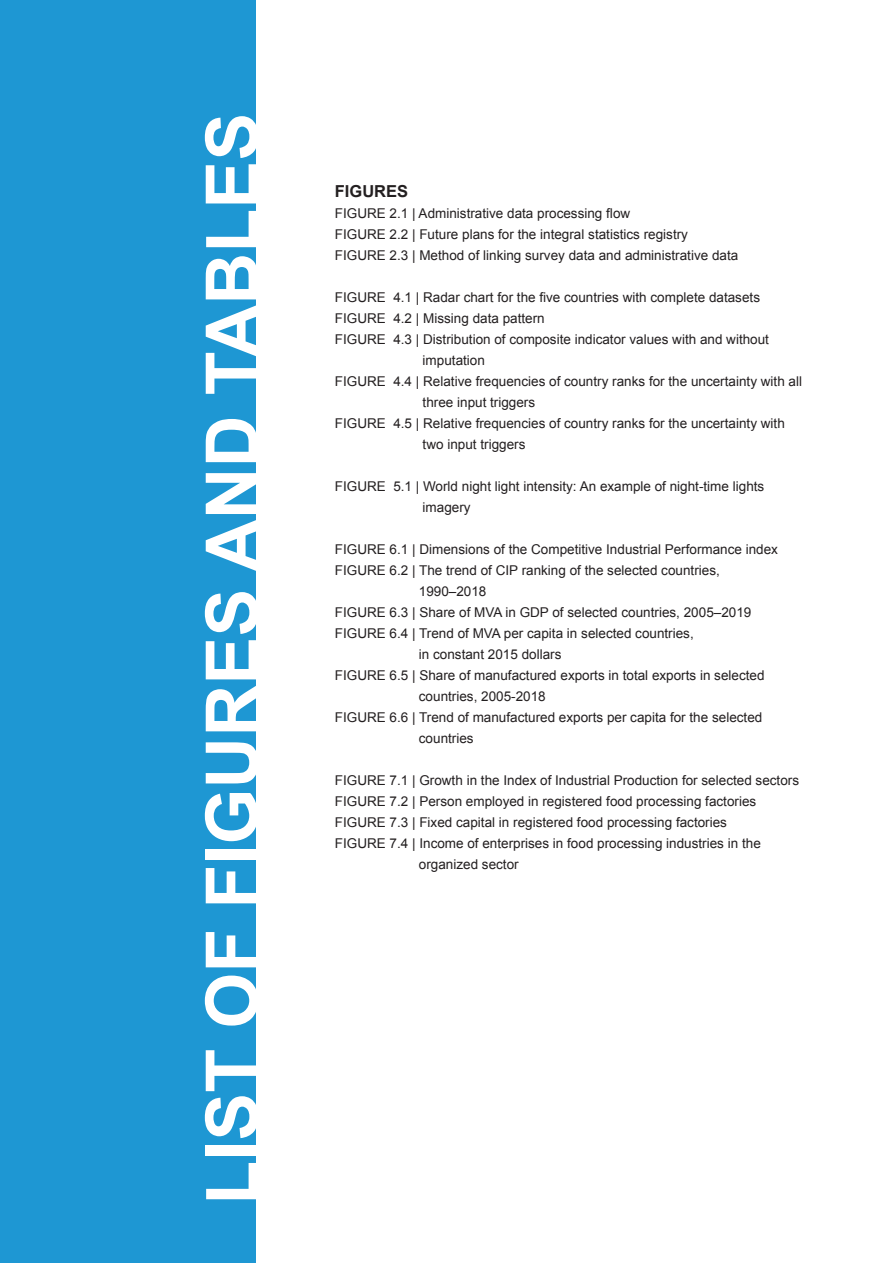
<style>
.page{position:relative;width:893px;height:1263px;background:#fff}
.page>*{position:absolute;margin:0;border:0;box-sizing:border-box;transform-origin:0 0}
.t1{font:700 72px "Arial";color:#fff}
.Table_Captions{font:700 16.5px "Arial";color:#231f20}
.Table_Captions-2{font:13.5px/21px "Arial";color:#231f20}
.s1{font-style:inherit}
</style>
<div class="page">
<div style="left:0;top:0;width:255px;height:1263px;background:#1e97d3"></div>
<p class="t1" style="left:185px;top:1205px;width:1093px;rotate:-90deg">LIST OF FIGURES AND TABLES</p>
<p class="Table_Captions" style="left:335px;top:180px;width:75px">FIGURES</p>
<p class="Table_Captions-2" style="left:335px;top:203px;width:297px"><span class="s1">FIGURE 2.1 |</span> Administrative data processing flow</p>
<p class="Table_Captions-2" style="left:335px;top:224px;width:355px"><span class="s1">FIGURE 2.2 |</span> Future plans for the integral statistics registry</p>
<p class="Table_Captions-2" style="left:335px;top:245px;width:405px"><span class="s1">FIGURE 2.3 |</span> Method of linking survey data and administrative data</p>
<p class="Table_Captions-2" style="left:335px;top:287px;width:427px"><span class="s1">FIGURE 4.1 |</span> Radar chart for the five countries with complete datasets</p>
<p class="Table_Captions-2" style="left:335px;top:308px;width:211px"><span class="s1">FIGURE 4.2 |</span> Missing data pattern</p>
<p class="Table_Captions-2" style="left:335px;top:329px;width:436px"><span class="s1">FIGURE 4.3 |</span> Distribution of composite indicator values with and without</p>
<p class="Table_Captions-2" style="left:335px;top:350px;width:469px;text-indent:88px">imputation<br><span class="s1">FIGURE 4.4 |</span> Relative frequencies of country ranks for the uncertainty with all</p>
<p class="Table_Captions-2" style="left:423px;top:392px;width:114px">three input triggers</p>
<p class="Table_Captions-2" style="left:423px;top:413px;width:364px;text-indent:-88px"><span class="s1">FIGURE 4.5 |</span> Relative frequencies of country ranks for the uncertainty with two input triggers</p>
<p class="Table_Captions-2" style="left:335px;top:476px;width:431px"><span class="s1">FIGURE 5.1 |</span> World night light intensity: An example of night-time lights</p>
<p class="Table_Captions-2" style="left:423px;top:497px;width:50px">imagery</p>
<p class="Table_Captions-2" style="left:335px;top:539px;width:445px"><span class="s1">FIGURE 6.1 |</span> Dimensions of the Competitive Industrial Performance index</p>
<p class="Table_Captions-2" style="left:335px;top:560px;width:386px"><span class="s1">FIGURE 6.2 |</span> The trend of CIP ranking of the selected countries,</p>
<p class="Table_Captions-2" style="left:419px;top:581px;width:69px">1990–2018</p>
<p class="Table_Captions-2" style="left:335px;top:602px;width:418px"><span class="s1">FIGURE 6.3 |</span> Share of MVA in GDP of selected countries, 2005–2019</p>
<p class="Table_Captions-2" style="left:335px;top:623px;width:360px"><span class="s1">FIGURE 6.4 |</span> Trend of MVA per capita in selected countries,</p>
<p class="Table_Captions-2" style="left:419px;top:644px;width:144px">in constant 2015 dollars</p>
<p class="Table_Captions-2" style="left:335px;top:665px;width:431px"><span class="s1">FIGURE 6.5 |</span> Share of manufactured exports in total exports in selected</p>
<p class="Table_Captions-2" style="left:419px;top:686px;width:128px">countries, 2005-2018</p>
<p class="Table_Captions-2" style="left:335px;top:707px;width:429px"><span class="s1">FIGURE 6.6 |</span> Trend of manufactured exports per capita for the selected</p>
<p class="Table_Captions-2" style="left:419px;top:728px;width:56px">countries</p>
<p class="Table_Captions-2" style="left:335px;top:770px;width:466px"><span class="s1">FIGURE 7.1 |</span> Growth in the Index of Industrial Production for selected sectors</p>
<p class="Table_Captions-2" style="left:335px;top:791px;width:423px"><span class="s1">FIGURE 7.2 |</span> Person employed in registered food processing factories</p>
<p class="Table_Captions-2" style="left:335px;top:812px;width:394px"><span class="s1">FIGURE 7.3 |</span> Fixed capital in registered food processing factories</p>
<p class="Table_Captions-2" style="left:335px;top:833px;width:427px"><span class="s1">FIGURE 7.4 |</span> Income of enterprises in food processing industries in the</p>
<p class="Table_Captions-2" style="left:419px;top:854px;width:101px">organized sector</p>
</div>
